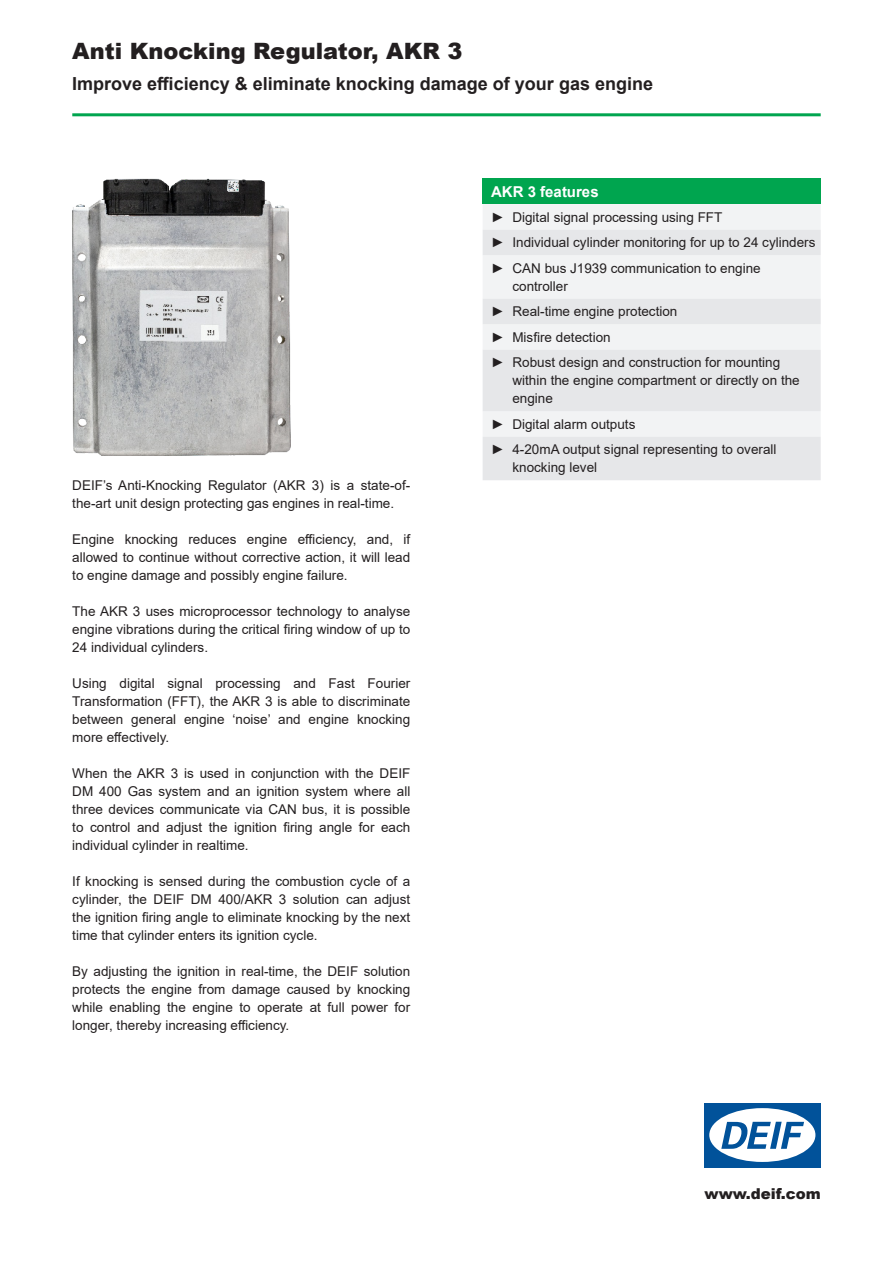
<style>
.page{position:relative;width:893px;height:1263px;background:#fff}
.page>*{position:absolute;margin:0;border:0;box-sizing:border-box;transform-origin:0 0}
.t1{font:900 22.5px "Arial";color:#231f20}
.t2{font:700 18px "Arial";color:#231f20}
.t3{font:700 15px "Arial";color:#fff}
.t4{font:900 15px "Arial";color:#231f20}
.t5{font:13.5px/18px "Arial";color:#231f20;text-align:justify}
</style>
<div class="page">
<hr style="left:72px;top:113px;width:749px;height:3px;background:#00a54f">
<img style="left:72px;top:179px;width:218px;height:276px">
<div style="left:483px;top:179px;width:338px;height:25px;background:#00a54f"></div>
<div style="left:483px;top:204px;width:338px;height:26px;background:#f2f3f4"></div>
<svg style="left:483px;top:230px;width:338px;height:250px;fill:#e6e7e9"></svg>
<div style="left:704px;top:1103px;width:117px;height:64px;background:#01529a"></div>
<div style="left:709px;top:1108px;width:106px;height:54px;background:#fff;border-radius:50%"></div>
<svg style="left:721px;top:1122px;width:83px;height:27px"></svg>
<h1 class="t1" style="left:72px;top:34px;width:392px">Anti Knocking Regulator, AKR 3</h1>
<h2 class="t2" style="left:72px;top:71px;width:582px">Improve efficiency &amp; eliminate knocking damage of your gas engine</h2>
<p class="t5" style="left:72px;top:476px;width:340px">DEIF’s Anti-Knocking Regulator (AKR 3) is a state-of&shy;the-art unit design protecting gas engines in real-time.</p>
<p class="t5" style="left:72px;top:530px;width:340px">Engine knocking reduces engine efficiency, and, if allowed to continue without corrective action, it will lead to engine damage and possibly engine failure.</p>
<p class="t5" style="left:72px;top:602px;width:340px">The AKR 3 uses microprocessor technology to analyse engine vibrations during the critical firing window of up to 24 individual cylinders.</p>
<p class="t5" style="left:72px;top:674px;width:340px">Using digital signal processing and Fast Fourier Transformation (FFT), the AKR 3 is able to discriminate between general engine ‘noise’ and engine knocking more effectively.</p>
<p class="t5" style="left:72px;top:764px;width:340px">When the AKR 3 is used in conjunction with the DEIF DM 400 Gas system and an ignition system where all three devices communicate via CAN bus, it is possible to control and adjust the ignition firing angle for each individual cylinder in realtime.</p>
<p class="t5" style="left:72px;top:872px;width:340px">If knocking is sensed during the combustion cycle of a cylinder, the DEIF DM 400/AKR 3 solution can adjust the ignition firing angle to eliminate knocking by the next time that cylinder enters its ignition cycle.</p>
<p class="t5" style="left:72px;top:962px;width:340px">By adjusting the ignition in real-time, the DEIF solution protects the engine from damage caused by knocking while enabling the engine to operate at full power for longer, thereby increasing efficiency.</p>
<p class="t3" style="left:491px;top:181px;width:109px">AKR 3 features</p>
<p class="t5" style="left:491px;top:204px;width:326px;line-height:25.5px;text-align:left">► Digital signal processing using FFT<br>► Individual cylinder monitoring for up to 24 cylinders ► CAN bus J1939 communication to engine</p>
<p class="t5" style="left:491px;top:273px;width:291px;line-height:25.5px;text-align:left;text-indent:21px">controller<br>► Real-time engine protection<br>► Misfire detection<br>► Robust design and construction for mounting</p>
<p class="t5" style="left:512px;top:372px;width:289px">within the engine compartment or directly on the engine</p>
<p class="t5" style="left:491px;top:411px;width:287px;line-height:25.5px">► Digital alarm outputs<br>► 4-20mA output signal representing to overall</p>
<p class="t5" style="left:512px;top:459px;width:86px">knocking level</p>
<p class="t4" style="left:704px;top:1183px;width:118px">www.deif.com</p>
</div>
